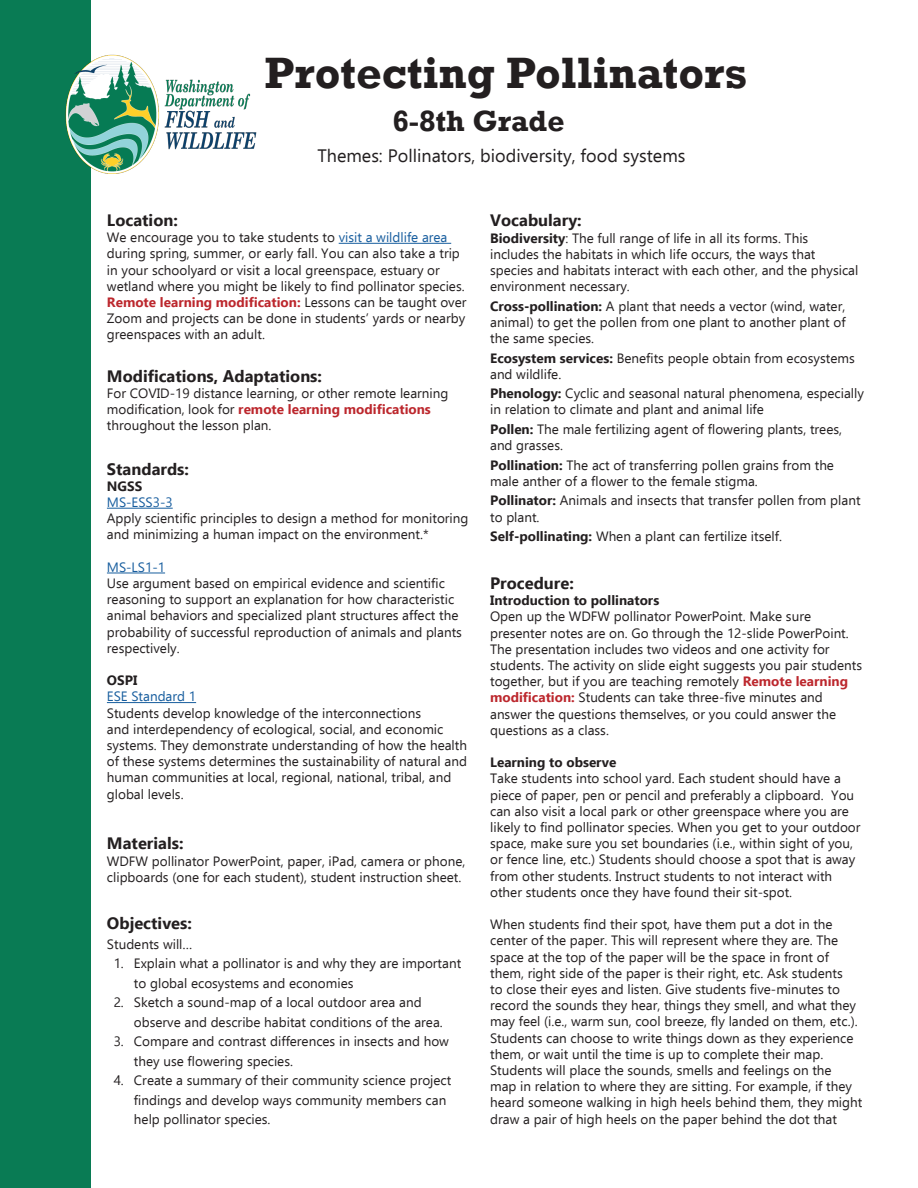
<style>
.page{position:relative;width:918px;height:1188px;background:#fff}
.page>*{position:absolute;margin:0;border:0;box-sizing:border-box;transform-origin:0 0}
.t1{font:700 45px "Rockwell";color:#231f20}
.t2{font:700 30px "Rockwell";color:#231f20}
.t3{font:18px "Ebrima";color:#231f20}
.t4{font:700 16.5px "Ebrima";color:#231f20}
.t5{font:13.5px/16.2px "Ebrima";color:#231f20}
.t6{font:700 13.5px "Ebrima";color:#231f20}
.t7{font:13.5px "Ebrima";color:#175d9e}
.s1{color:#175d9e}
.s2{font-weight:700;color:#bc272d}
.s3{font-weight:700}
</style>
<div class="page">
<div style="left:0;top:0;width:91px;height:1188px;background:#097b54"></div>
<img style="left:65px;top:54px;width:192px;height:120px">
<hr style="left:339px;top:243px;width:112px;height:1px;background:#175d9e">
<hr style="left:107px;top:508px;width:66px;height:1px;background:#175d9e">
<hr style="left:107px;top:573px;width:58px;height:1px;background:#175d9e">
<hr style="left:107px;top:702px;width:89px;height:1px;background:#175d9e">
<p class="t1" style="left:265px;top:46px;width:484px">Protecting Pollinators</p>
<p class="t2" style="left:392px;top:103px;width:174px">6-8th Grade</p>
<p class="t3" style="left:317px;top:143px;width:370px">Themes: Pollinators, biodiversity, food systems</p>
<p class="t4" style="left:107px;top:207px;width:72px">Location:</p>
<p class="t5" style="left:107px;top:229px;width:361px">We encourage you to take students to <span class="s1">visit a wildlife area </span>during spring, summer, or early fall. You can also take a trip in your schoolyard or visit a local greenspace, estuary or wetland where you might be likely to find pollinator species.<br><span class="s2">Remote learning modification:</span> Lessons can be taught over Zoom and projects can be done in students’ yards or nearby greenspaces with an adult.</p>
<p class="t4" style="left:107px;top:363px;width:217px">Modifications, Adaptations:</p>
<p class="t5" style="left:107px;top:384px;width:343px">For COVID-19 distance learning, or other remote learning modification, look for <span class="s2">remote learning modifications </span>throughout the lesson plan.</p>
<p class="t4" style="left:107px;top:456px;width:84px">Standards:</p>
<p class="t6" style="left:107px;top:475px;width:37px">NGSS</p>
<p class="t7" style="left:107px;top:492px;width:67px">MS-ESS3-3</p>
<p class="t5" style="left:107px;top:510px;width:363px">Apply scientific principles to design a method for monitoring and minimizing a human impact on the environment.*</p>
<p class="t7" style="left:107px;top:557px;width:60px">MS-LS1-1</p>
<p class="t5" style="left:107px;top:575px;width:357px">Use argument based on empirical evidence and scientific reasoning to support an explanation for how characteristic animal behaviors and specialized plant structures affect the probability of successful reproduction of animals and plants respectively.</p>
<p class="t6" style="left:107px;top:670px;width:32px">OSPI</p>
<p class="t7" style="left:107px;top:687px;width:91px">ESE Standard 1</p>
<p class="t5" style="left:107px;top:704px;width:362px">Students develop knowledge of the interconnections<br>and interdependency of ecological, social, and economic systems. They demonstrate understanding of how the health of these systems determines the sustainability of natural and human communities at local, regional, national, tribal, and global levels.</p>
<p class="t4" style="left:107px;top:830px;width:78px">Materials:</p>
<p class="t5" style="left:107px;top:852px;width:360px">WDFW pollinator PowerPoint, paper, iPad, camera or phone, clipboards (one for each student), student instruction sheet.</p>
<p class="t4" style="left:107px;top:910px;width:86px">Objectives:</p>
<p class="t5" style="left:107px;top:935px;width:87px">Students will…</p>
<p class="t5" style="left:134px;top:953px;width:329px;line-height:19.5px;text-indent:-20px">1. Explain what a pollinator is and why they are important to global ecosystems and economies</p>
<p class="t5" style="left:134px;top:992px;width:310px;line-height:19.5px;text-indent:-20px">2. Sketch a sound-map of a local outdoor area and observe and describe habitat conditions of the area.</p>
<p class="t5" style="left:134px;top:1031px;width:317px;line-height:19.5px;text-indent:-20px">3. Compare and contrast differences in insects and how they use flowering species.</p>
<p class="t5" style="left:134px;top:1070px;width:319px;line-height:19.5px;text-indent:-20px">4. Create a summary of their community science project findings and develop ways community members can help pollinator species.</p>
<p class="t4" style="left:490px;top:207px;width:93px">Vocabulary:</p>
<p class="t5" style="left:490px;top:229px;width:370px"><span class="s3">Biodiversity</span>: The full range of life in all its forms. This includes the habitats in which life occurs, the ways that species and habitats interact with each other, and the physical environment necessary.</p>
<p class="t5" style="left:490px;top:297px;width:357px;text-align:justify"><span class="s3">Cross-pollination:</span> A plant that needs a vector (wind, water, animal) to get the pollen from one plant to another plant of the same species.</p>
<p class="t5" style="left:490px;top:349px;width:366px"><span class="s3">Ecosystem services:</span> Benefits people obtain from ecosystems and wildlife.</p>
<p class="t5" style="left:490px;top:385px;width:375px"><span class="s3">Phenology:</span> Cyclic and seasonal natural phenomena, especially in relation to climate and plant and animal life</p>
<p class="t5" style="left:490px;top:421px;width:353px"><span class="s3">Pollen:</span> The male fertilizing agent of flowering plants, trees, and grasses.</p>
<p class="t5" style="left:490px;top:456px;width:345px"><span class="s3">Pollination:</span> The act of transferring pollen grains from the male anther of a flower to the female stigma.</p>
<p class="t5" style="left:490px;top:492px;width:372px"><span class="s3">Pollinator:</span> Animals and insects that transfer pollen from plant to plant.</p>
<p class="t5" style="left:490px;top:528px;width:293px"><span class="s3">Self-pollinating:</span> When a plant can fertilize itself.</p>
<p class="t4" style="left:490px;top:570px;width:85px">Procedure:</p>
<p class="t6" style="left:490px;top:590px;width:171px">Introduction to pollinators</p>
<p class="t5" style="left:490px;top:608px;width:374px">Open up the WDFW pollinator PowerPoint. Make sure presenter notes are on. Go through the 12-slide PowerPoint.<br>The presentation includes two videos and one activity for students. The activity on slide eight suggests you pair students together, but if you are teaching remotely <span class="s2">Remote learning modification:</span> Students can take three-five minutes and answer the questions themselves, or you could answer the questions as a class.</p>
<p class="t6" style="left:490px;top:752px;width:128px">Learning to observe</p>
<p class="t5" style="left:490px;top:770px;width:372px">Take students into school yard. Each student should have a piece of paper, pen or pencil and preferably a clipboard. You can also visit a local park or other greenspace where you are likely to find pollinator species. When you get to your outdoor space, make sure you set boundaries (i.e., within sight of you, or fence line, etc.) Students should choose a spot that is away from other students. Instruct students to not interact with other students once they have found their sit-spot.</p>
<p class="t5" style="left:490px;top:916px;width:374px">When students find their spot, have them put a dot in the center of the paper. This will represent where they are. The space at the top of the paper will be the space in front of them, right side of the paper is their right, etc. Ask students<br>to close their eyes and listen. Give students five-minutes to record the sounds they hear, things they smell, and what they may feel (i.e., warm sun, cool breeze, fly landed on them, etc.).<br>Students can choose to write things down as they experience them, or wait until the time is up to complete their map.<br>Students will place the sounds, smells and feelings on the<br>map in relation to where they are sitting. For example, if they heard someone walking in high heels behind them, they might draw a pair of high heels on the paper behind the dot that</p>
</div>
